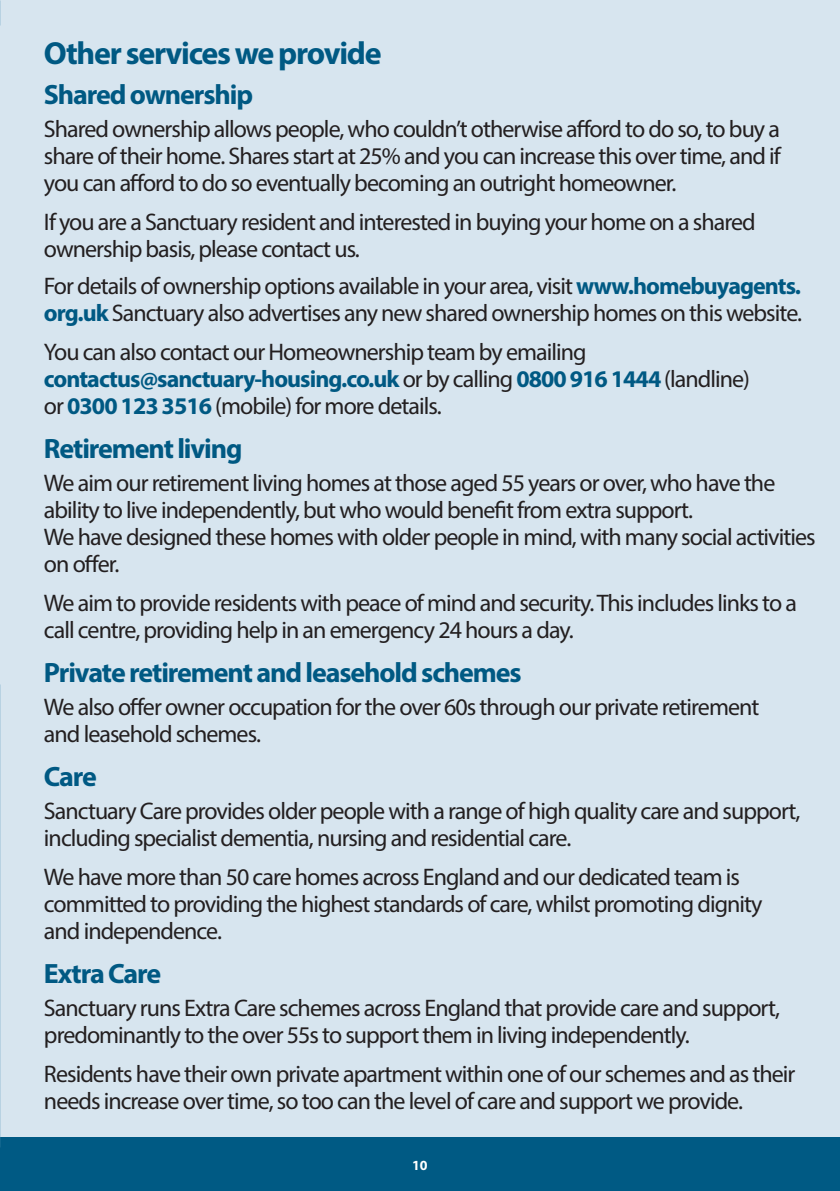
<style>
.page{position:relative;width:840px;height:1191px;background:#fff}
.page>*{position:absolute;margin:0;border:0;box-sizing:border-box;transform-origin:0 0}
.t1{font:700 32px "Myriad Pro";letter-spacing:-.04em;color:#005983}
.t2{font:700 28px "Myriad Pro";letter-spacing:-.04em;color:#005983}
.t3{font:24px/27px "Myriad Pro";letter-spacing:-.04em;color:#231f20}
.t4{font:700 14px "Myriad Pro";color:#fff}
.s1{font-weight:700;color:#005983}
</style>
<div class="page">
<div style="left:0;top:0;width:839px;height:1151px;background:#d7e5ef"></div>
<div style="left:0;top:1137px;width:839px;height:54px;background:#005a84"></div>
<p class="t1" style="left:44px;top:32px;width:339px">Other services we provide</p>
<p class="t2" style="left:44px;top:76px;width:210px">Shared ownership</p>
<p class="t3" style="left:44px;top:115px;width:738px;text-align:justify">Shared ownership allows people, who couldn’t otherwise afford to do so, to buy a share of their home. Shares start at 25% and you can increase this over time, and if you can afford to do so eventually becoming an outright homeowner.</p>
<p class="t3" style="left:44px;top:208px;width:712px">If you are a Sanctuary resident and interested in buying your home on a shared ownership basis, please contact us.</p>
<p class="t3" style="left:44px;top:272px;width:759px">For details of ownership options available in your area, visit <span class="s1">www.homebuyagents. org.uk</span> Sanctuary also advertises any new shared ownership homes on this website.</p>
<p class="t3" style="left:44px;top:338px;width:707px">You can also contact our Homeownership team by emailing <span class="s1">contactus@sanctuary-housing.co.uk</span> or by calling <span class="s1">0800 916 1444</span> (landline) or <span class="s1">0300 123 3516</span> (mobile) for more details.</p>
<p class="t2" style="left:44px;top:430px;width:200px">Retirement living</p>
<p class="t3" style="left:44px;top:469px;width:732px">We aim our retirement living homes at those aged 55 years or over, who have the ability to live independently, but who would benefit from extra support.</p>
<p class="t3" style="left:44px;top:523px;width:772px">We have designed these homes with older people in mind, with many social activities on offer.</p>
<p class="t3" style="left:44px;top:589px;width:754px">We aim to provide residents with peace of mind and security. This includes links to a call centre, providing help in an emergency 24 hours a day.</p>
<p class="t2" style="left:44px;top:654px;width:479px">Private retirement and leasehold schemes</p>
<p class="t3" style="left:44px;top:693px;width:716px">We also offer owner occupation for the over 60s through our private retirement and leasehold schemes.</p>
<p class="t2" style="left:44px;top:758px;width:55px">Care</p>
<p class="t3" style="left:44px;top:797px;width:757px">Sanctuary Care provides older people with a range of high quality care and support, including specialist dementia, nursing and residential care.</p>
<p class="t3" style="left:44px;top:863px;width:719px">We have more than 50 care homes across England and our dedicated team is committed to providing the highest standards of care, whilst promoting dignity and independence.</p>
<p class="t2" style="left:44px;top:955px;width:119px">Extra Care</p>
<p class="t3" style="left:44px;top:994px;width:737px">Sanctuary runs Extra Care schemes across England that provide care and support, predominantly to the over 55s to support them in living independently.</p>
<p class="t3" style="left:44px;top:1060px;width:752px">Residents have their own private apartment within one of our schemes and as their needs increase over time, so too can the level of care and support we provide.</p>
<p class="t4" style="left:412px;top:1155px;width:17px">10</p>
</div>
